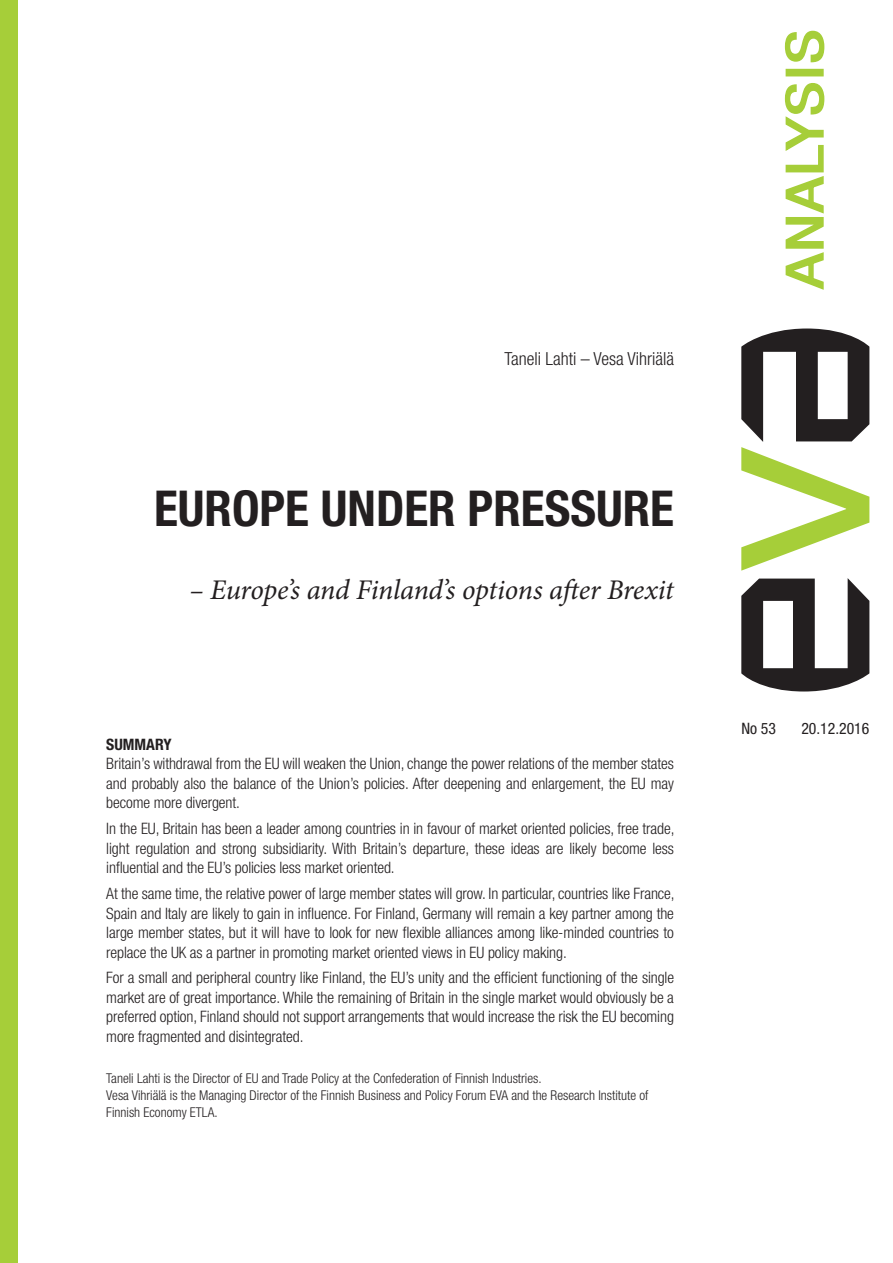
<style>
.page{position:relative;width:893px;height:1263px;background:#fff}
.page>*{position:absolute;margin:0;border:0;box-sizing:border-box;transform-origin:0 0}
.t1{font:condensed 51px "Helvetica Neue LT Std";letter-spacing:.03em;color:#a6ce39;scale:1.34 1}
.Etusivu__pääotsikko{font:700 condensed 49.5px "Helvetica Neue LT Std";color:#231f20}
.Etusivu__alaotsikko{font:italic 28.5px "Minion Pro";letter-spacing:-.01em;color:#231f20}
.Etusivu__kirjoittaja{font:300 condensed 18px "Helvetica Neue LT Std";color:#231f20}
.Etusivu__yhteenveto{font:300 condensed 15.75px/19.5px "Helvetica Neue LT Std";letter-spacing:-.005em;color:#231f20;text-align:justify}
.Etusivu__numero_ja_p{font:condensed 15.75px "Helvetica Neue LT Std";color:#231f20}
.Etusivu__yhteenveto-2{font:700 condensed 15.75px "Helvetica Neue LT Std";color:#231f20}
.Etusivu__yhteenveto-3{font:300 condensed 13.5px/17.2px "Helvetica Neue LT Std";color:#231f20}
</style>
<div class="page">
<svg style="left:784px;top:83px;width:41px;height:207px"></svg>
<div style="left:786px;top:69px;width:38px;height:7px;border:2px solid #a6ce39"></div>
<svg style="left:784px;top:30px;width:41px;height:33px"></svg>
<div style="left:0;top:0;width:18px;height:1263px;background:#a6ce39"></div>
<svg style="left:741px;top:578px;width:128px;height:113px"></svg>
<svg style="left:741px;top:328px;width:128px;height:243px"></svg>
<p class="Etusivu__kirjoittaja" style="left:504px;top:348px;width:171px">Taneli Lahti – Vesa Vihriälä</p>
<p class="Etusivu__pääotsikko" style="left:154px;top:478px;width:521px">EUROPE UNDER PRESSURE</p>
<p class="Etusivu__alaotsikko" style="left:189px;top:570px;width:486px">– Europe’s and Finland’s options after Brexit</p>
<p class="Etusivu__yhteenveto-2" style="left:106px;top:735px;width:67px">SUMMARY</p>
<p class="Etusivu__yhteenveto" style="left:106px;top:754px;width:569px">Britain’s withdrawal from the EU will weaken the Union, change the power relations of the member states and probably also the balance of the Union’s policies. After deepening and enlargement, the EU may become more divergent.</p>
<p class="Etusivu__yhteenveto" style="left:106px;top:819px;width:570px">In the EU, Britain has been a leader among countries in in favour of market oriented policies, free trade, light regulation and strong subsidiarity. With Britain’s departure, these ideas are likely become less influential and the EU’s policies less market oriented.</p>
<p class="Etusivu__yhteenveto" style="left:106px;top:883px;width:570px">At the same time, the relative power of large member states will grow. In particular, countries like France, Spain and Italy are likely to gain in influence. For Finland, Germany will remain a key partner among the large member states, but it will have to look for new flexible alliances among like-minded countries to replace the UK as a partner in promoting market oriented views in EU policy making.</p>
<p class="Etusivu__yhteenveto" style="left:106px;top:968px;width:569px">For a small and peripheral country like Finland, the EU’s unity and the efficient functioning of the single market are of great importance. While the remaining of Britain in the single market would obviously be a preferred option, Finland should not support arrangements that would increase the risk the EU becoming more fragmented and disintegrated.</p>
<p class="Etusivu__yhteenveto-3" style="left:106px;top:1069px;width:544px">Taneli Lahti is the Director of EU and Trade Policy at the Confederation of Finnish Industries.<br>Vesa Vihriälä is the Managing Director of the Finnish Business and Policy Forum EVA and the Research Institute of<br>Finnish Economy ETLA.</p>
<p class="t1" style="left:775px;top:288px;width:194px;rotate:-90deg">ANALYSIS</p>
<p class="Etusivu__numero_ja_p" style="left:741px;top:719px;width:36px">No 53</p>
<p class="Etusivu__numero_ja_p" style="left:801px;top:719px;width:70px">20.12.2016</p>
</div>
